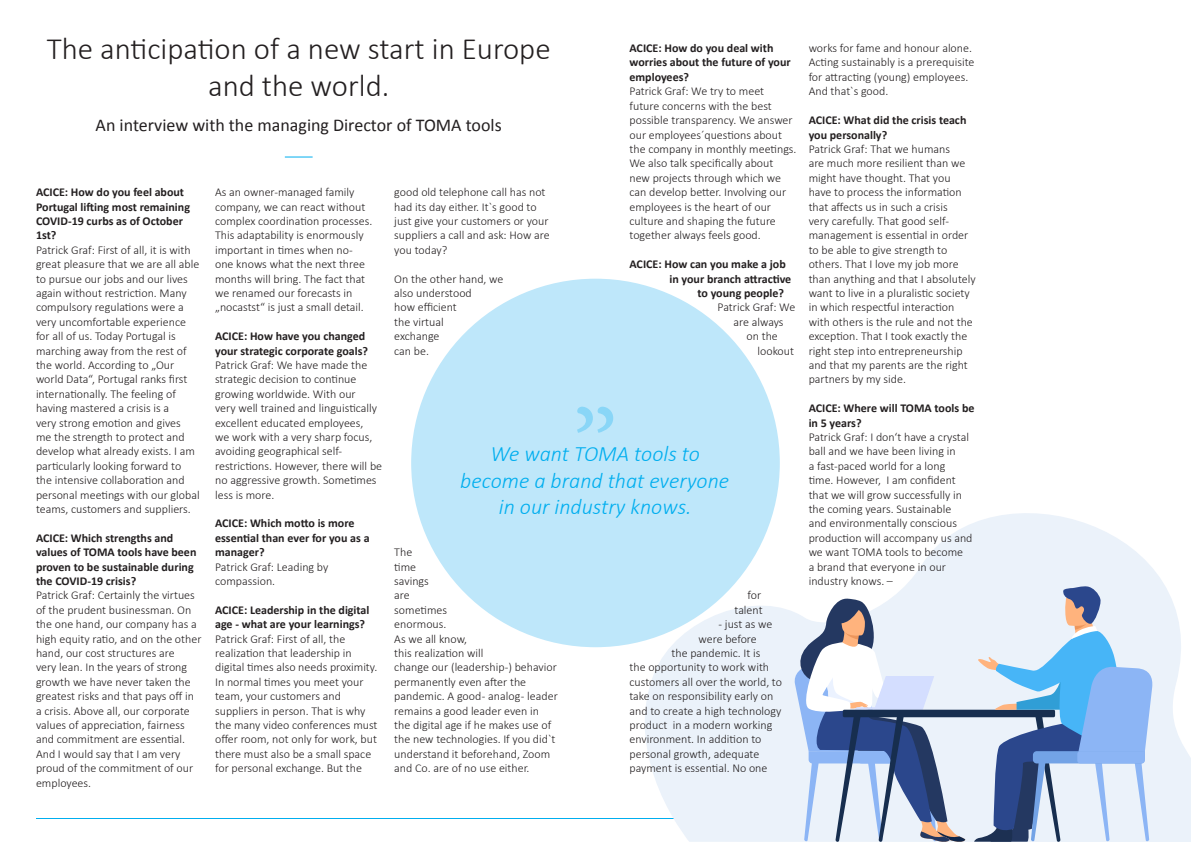
<style>
.page{position:relative;width:1191px;height:842px;background:#fff}
.page>*{position:absolute;margin:0;border:0;box-sizing:border-box;transform-origin:0 0}
.t1{font:110px "Minion Pro";color:#89d6f7}
.t2{font:300 31px "Calibri";color:#231f20}
.t3{font:italic 300 22px "Calibri";color:#00aeef}
.t4{font:18px "Calibri";color:#231f20}
.t5{font:300 12px/14.4px "Calibri";color:#231f20}
.t6{font:700 12px/14.4px "Calibri";color:#231f20}
</style>
<div class="page">
<hr style="left:36px;top:818px;width:1118px;height:1px;background:#00aeef">
<svg style="left:620px;top:477px;width:571px;height:365px;fill:#ebf2fa"></svg>
<div style="left:842px;top:710px;width:213px;height:7px;background:#172e4f;border-radius:2px"></div>
<svg style="left:793px;top:597px;width:172px;height:245px;background:#b6c1d6"></svg>
<svg style="left:974px;top:586px;width:179px;height:256px;background:#a9c3e2"></svg>
<div style="left:411px;top:279px;width:369px;height:368px;background:#bee7fa;border-radius:50%"></div>
<svg style="left:285px;top:157px;width:28px;height:1px"></svg>
<p class="t2" style="left:47px;top:30px;width:505px">The anticipation of a new start in Europe</p>
<p class="t2" style="left:208px;top:67px;width:183px">and the world.</p>
<p class="t4" style="left:96px;top:114px;width:408px">An interview with the managing Director of TOMA tools</p>
<p class="t6" style="left:629px;top:40px;width:163px">ACICE: How do you deal with worries about the future of your employees?</p>
<p class="t5" style="left:629px;top:84px;width:168px">Patrick Graf: We try to meet future concerns with the best possible transparency. We answer our employees´questions about the company in monthly meetings.<br>We also talk specifically about new projects through which we can develop better. Involving our employees is the heart of our culture and shaping the future together always feels good.</p>
<p class="t6" style="left:629px;top:256px;width:158px">ACICE: How can you make a job</p>
<p class="t6" style="left:669px;top:271px;width:123px">in your branch attractive</p>
<p class="t6" style="left:697px;top:285px;width:88px">to young people?</p>
<p class="t5" style="left:717px;top:300px;width:79px">Patrick Graf: We</p>
<p class="t5" style="left:733px;top:314px;width:51px">are always</p>
<p class="t5" style="left:746px;top:329px;width:33px">on the</p>
<p class="t5" style="left:757px;top:343px;width:38px">lookout</p>
<p class="t5" style="left:215px;top:185px;width:159px">As an owner-managed family company, we can react without complex coordination processes.<br>This adaptability is enormously important in times when no&shy;one knows what the next three months will bring. The fact that we renamed our forecasts in „nocastst“ is just a small detail.</p>
<p class="t6" style="left:215px;top:328px;width:154px">ACICE: How have you changed your strategic corporate goals?</p>
<p class="t5" style="left:215px;top:358px;width:168px">Patrick Graf: We have made the strategic decision to continue growing worldwide. With our<br>very well trained and linguistically excellent educated employees,<br>we work with a very sharp focus, avoiding geographical self&shy;restrictions. However, there will be no aggressive growth. Sometimes less is more.</p>
<p class="t6" style="left:215px;top:516px;width:156px">ACICE: Which motto is more essential than ever for you as a manager?</p>
<p class="t5" style="left:215px;top:559px;width:115px">Patrick Graf: Leading by compassion.</p>
<p class="t6" style="left:215px;top:602px;width:156px">ACICE: Leadership in the digital age - what are your learnings?</p>
<p class="t5" style="left:215px;top:631px;width:164px">Patrick Graf: First of all, the realization that leadership in digital times also needs proximity.<br>In normal times you meet your team, your customers and suppliers in person. That is why the many video conferences must offer room, not only for work, but there must also be a small space for personal exchange. But the</p>
<p class="t5" style="left:394px;top:185px;width:157px">good old telephone call has not had its day either. It`s good to just give your customers or your suppliers a call and ask: How are you today?</p>
<p class="t5" style="left:394px;top:271px;width:111px">On the other hand, we also understood<br>how efficient<br>the virtual<br>exchange<br>can be.</p>
<p class="t6" style="left:36px;top:184px;width:155px">ACICE: How do you feel about<br>Portugal lifting most remaining<br>COVID-19 curbs as of October<br>1st?</p>
<p class="t5" style="left:36px;top:242px;width:165px">Patrick Graf: First of all, it is with great pleasure that we are all able to pursue our jobs and our lives again without restriction. Many compulsory regulations were a very uncomfortable experience for all of us. Today Portugal is marching away from the rest of the world. According to „Our world Data“, Portugal ranks first internationally. The feeling of having mastered a crisis is a<br>very strong emotion and gives<br>me the strength to protect and develop what already exists. I am particularly looking forward to the intensive collaboration and personal meetings with our global teams, customers and suppliers.</p>
<p class="t6" style="left:36px;top:530px;width:162px">ACICE: Which strengths and values of TOMA tools have been proven to be sustainable during the COVID-19 crisis?</p>
<p class="t5" style="left:36px;top:588px;width:167px">Patrick Graf: Certainly the virtues of the prudent businessman. On the one hand, our company has a high equity ratio, and on the other hand, our cost structures are<br>very lean. In the years of strong growth we have never taken the greatest risks and that pays off in a crisis. Above all, our corporate values of appreciation, fairness and commitment are essential.<br>And I would say that I am very proud of the commitment of our employees.</p>
<p class="t1" style="left:571px;top:312px;width:49px">„</p>
<p class="t3" style="left:490px;top:440px;width:211px">We want TOMA tools to</p>
<p class="t3" style="left:460px;top:467px;width:270px">become a brand that everyone</p>
<p class="t3" style="left:499px;top:493px;width:194px">in our industry knows.</p>
<p class="t5" style="left:394px;top:545px;width:165px">The<br>time<br>savings<br>are<br>sometimes<br>enormous.<br>As we all know,<br>this realization will<br>change our (leadership-) behavior permanently even after the pandemic. A good - analog - leader remains a good leader even in the digital age if he makes use of the new technologies. If you did`t understand it beforehand, Zoom and Co. are of no use either.</p>
<p class="t5" style="left:747px;top:588px;width:15px">for</p>
<p class="t5" style="left:734px;top:602px;width:30px">talent</p>
<p class="t5" style="left:718px;top:617px;width:55px">- just as we</p>
<p class="t5" style="left:698px;top:631px;width:60px">were before</p>
<p class="t5" style="left:671px;top:646px;width:90px">the pandemic. It is</p>
<p class="t5" style="left:629px;top:660px;width:141px">the opportunity to work with</p>
<p class="t5" style="left:629px;top:674px;width:154px">customers all over the world, to</p>
<p class="t5" style="left:629px;top:689px;width:145px">take on responsibility early on</p>
<p class="t5" style="left:629px;top:703px;width:153px">and to create a high technology</p>
<p class="t5" style="left:629px;top:718px;width:144px">product in a modern working</p>
<p class="t5" style="left:629px;top:732px;width:133px">environment. In addition to</p>
<p class="t5" style="left:629px;top:746px;width:131px">personal growth, adequate</p>
<p class="t5" style="left:629px;top:761px;width:139px">payment is essential. No one</p>
<p class="t5" style="left:808px;top:41px;width:167px">works for fame and honour alone.<br>Acting sustainably is a prerequisite for attracting (young) employees.<br>And that`s good.</p>
<p class="t6" style="left:808px;top:112px;width:159px">ACICE: What did the crisis teach you personally?</p>
<p class="t5" style="left:808px;top:142px;width:169px">Patrick Graf: That we humans<br>are much more resilient than we might have thought. That you have to process the information that affects us in such a crisis<br>very carefully. That good self&shy;management is essential in order to be able to give strength to others. That I love my job more than anything and that I absolutely want to live in a pluralistic society in which respectful interaction with others is the rule and not the exception. That I took exactly the right step into entrepreneurship and that my parents are the right partners by my side.</p>
<p class="t6" style="left:808px;top:400px;width:167px">ACICE: Where will TOMA tools be in 5 years?</p>
<p class="t5" style="left:808px;top:430px;width:165px">Patrick Graf: I don‘t have a crystal ball and we have been living in<br>a fast-paced world for a long time. However, I am confident that we will grow successfully in the coming years. Sustainable<br>and environmentally conscious production will accompany us and we want TOMA tools to become<br>a brand that everyone in our industry knows. –</p>
</div>
